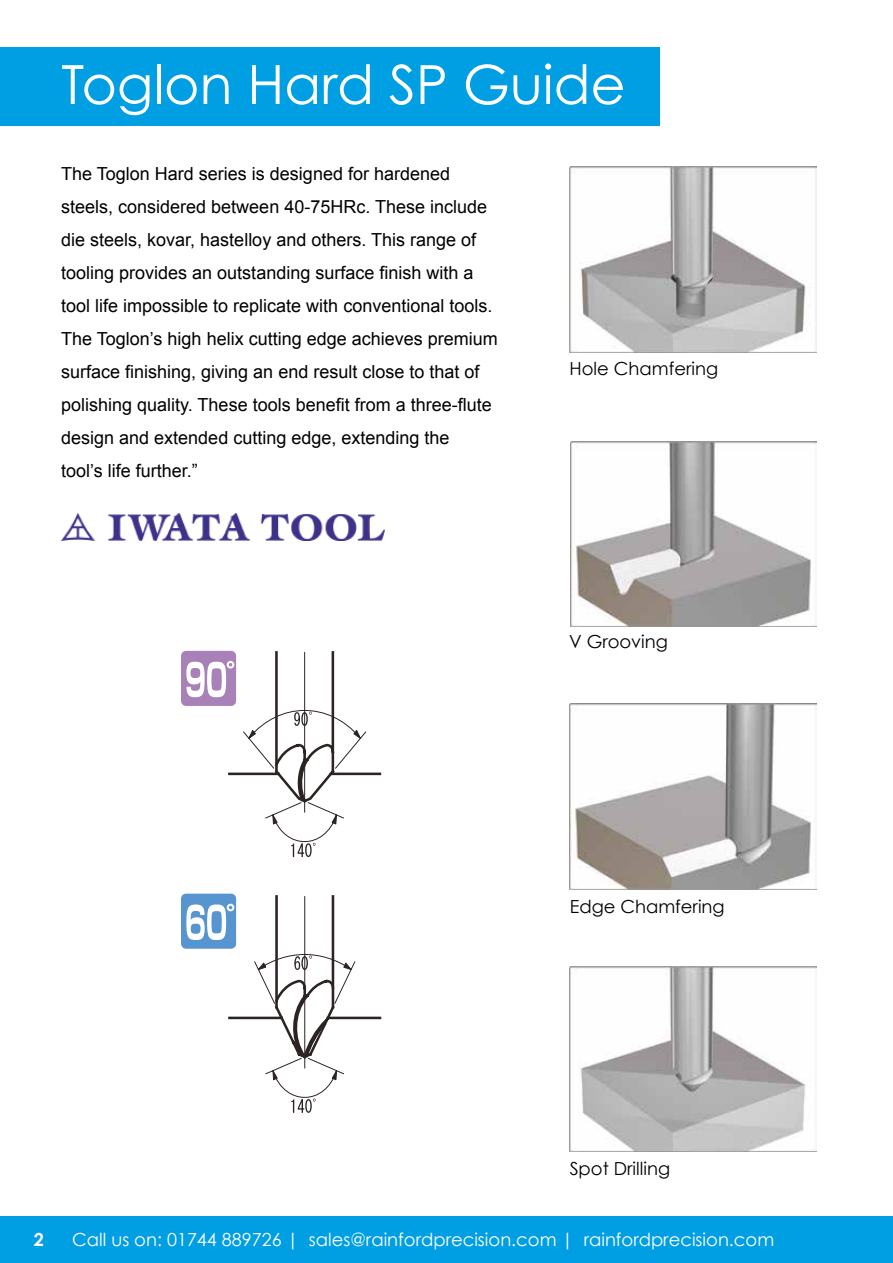
<style>
.page{position:relative;width:893px;height:1263px;background:#fff}
.page>*{position:absolute;margin:0;border:0;box-sizing:border-box;transform-origin:0 0}
.t1{font:54px "Century Gothic";color:#fff}
.t2{font:18px/33px "Arial";color:#000}
.t3{font:18px "Century Gothic";color:#fff}
.t4{font:18px "Century Gothic";color:#000}
.t5{font:700 18px "Century Gothic";color:#fff}
</style>
<div class="page">
<div style="left:0;top:1216px;width:893px;height:47px;background:#009fe3"></div>
<div style="left:0;top:47px;width:659px;height:78px;background:#009fe3"></div>
<div style="left:181px;top:894px;width:55px;height:55px;background:#5795d0;border-radius:5px"></div>
<svg style="left:186px;top:904px;width:48px;height:36px"></svg>
<div style="left:181px;top:651px;width:55px;height:55px;background:#a781b8;border-radius:5px"></div>
<svg style="left:186px;top:661px;width:48px;height:36px"></svg>
<hr style="left:229px;top:772px;width:49px;height:3px;background:#2b2422">
<hr style="left:331px;top:772px;width:49px;height:3px;background:#2b2422">
<svg style="left:243px;top:651px;width:123px;height:206px"></svg>
<hr style="left:229px;top:1017px;width:53px;height:2px;background:#2b2422">
<hr style="left:328px;top:1017px;width:52px;height:2px;background:#2b2422">
<svg style="left:254px;top:896px;width:102px;height:217px"></svg>
<img style="left:61px;top:513px;width:323px;height:27px">
<img style="left:569px;top:166px;width:247px;height:186px">
<img style="left:570px;top:441px;width:247px;height:186px">
<img style="left:570px;top:704px;width:246px;height:185px">
<img style="left:570px;top:966px;width:246px;height:186px">
<h1 class="t1" style="left:61px;top:52px;width:566px">Toglon Hard SP Guide</h1>
<p class="t2" style="left:61px;top:157px;width:438px">The Toglon Hard series is designed for hardened steels, considered between 40-75HRc. These include die steels, kovar, hastelloy and others. This range of tooling provides an outstanding surface finish with a tool life impossible to replicate with conventional tools.<br>The Toglon’s high helix cutting edge achieves premium surface finishing, giving an end result close to that of polishing quality. These tools benefit from a three-flute design and extended cutting edge, extending the<br>tool’s life further.”</p>
<p class="t4" style="left:569px;top:358px;width:150px">Hole Chamfering</p>
<p class="t4" style="left:569px;top:631px;width:100px">V Grooving</p>
<p class="t4" style="left:570px;top:895px;width:157px">Edge Chamfering</p>
<p class="t4" style="left:570px;top:1157px;width:102px">Spot Drilling</p>
<p class="t5" style="left:34px;top:1228px;width:12px">2</p>
<p class="t3" style="left:72px;top:1228px;width:703px">Call us on: 01744 889726 | sales@rainfordprecision.com | rainfordprecision.com</p>
</div>
